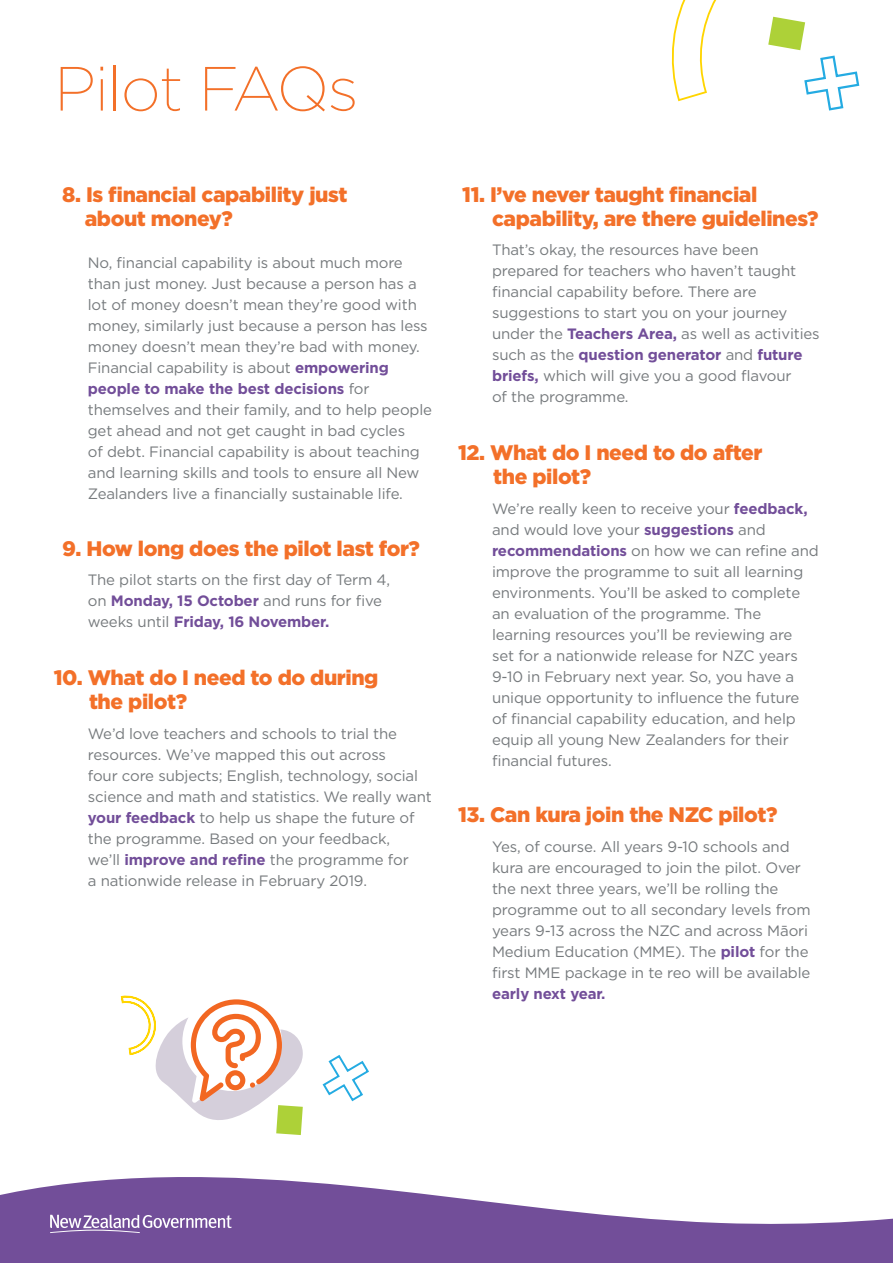
<style>
.page{position:relative;width:893px;height:1263px;background:#fff}
.page>*{position:absolute;margin:0;border:0;box-sizing:border-box;transform-origin:0 0}
.t1{font:200 62.25px "Gotham";letter-spacing:-.02em;color:#f37029}
.t2{font:900 21px/24px "Gotham";letter-spacing:-.02em;color:#f37029}
.t3{font:15px/21px "Gotham";letter-spacing:-.01em;color:#767a7d}
.t4{font:700 15px "Gotham";letter-spacing:-.01em;color:#724e99}
.s1{font-weight:700;color:#724e99}
</style>
<div class="page">
<svg style="left:0;top:1177px;width:893px;height:86px;fill:#724e99"></svg>
<svg style="left:671px;top:0;width:189px;height:111px"></svg>
<svg style="left:322px;top:1055px;width:47px;height:47px"></svg>
<svg style="left:120px;top:995px;width:183px;height:140px"></svg>
<svg style="left:50px;top:1214px;width:182px;height:19px;background:#977db4"></svg>
<h1 class="t1" style="left:54px;top:50px;width:306px">Pilot FAQs</h1>
<h2 class="t2" style="left:85px;top:182px;width:264px;text-indent:-22px">8. Is financial capability just about money?</h2>
<p class="t3" style="left:88px;top:252px;width:346px">No, financial capability is about much more than just money. Just because a person has a lot of money doesn’t mean they’re good with money, similarly just because a person has less money doesn’t mean they’re bad with money.<br>Financial capability is about <span class="s1">empowering people to make the best decisions</span> for themselves and their family, and to help people get ahead and not get caught in bad cycles<br>of debt. Financial capability is about teaching and learning skills and tools to ensure all New Zealanders live a financially sustainable life.</p>
<h2 class="t2" style="left:62px;top:536px;width:359px">9. How long does the pilot last for?</h2>
<p class="t3" style="left:88px;top:569px;width:304px">The pilot starts on the first day of Term 4, on <span class="s1">Monday, 15 October</span> and runs for five weeks until <span class="s1">Friday, 16 November.</span></p>
<h2 class="t2" style="left:89px;top:665px;width:291px;text-indent:-35px">10. What do I need to do during the pilot?</h2>
<p class="t3" style="left:88px;top:722px;width:346px">We’d love teachers and schools to trial the resources. We’ve mapped this out across<br>four core subjects; English, technology, social science and math and statistics. We really want <span class="s1">your feedback</span> to help us shape the future of the programme. Based on your feedback,<br>we’ll <span class="s1">improve and refine</span> the programme for<br>a nationwide release in February 2019.</p>
<h2 class="t2" style="left:492px;top:182px;width:328px;text-indent:-30px">11. I’ve never taught financial capability, are there guidelines?</h2>
<p class="t3" style="left:492px;top:239px;width:329px">That’s okay, the resources have been prepared for teachers who haven’t taught financial capability before. There are suggestions to start you on your journey under the <span class="s1">Teachers Area,</span> as well as activities such as the <span class="s1">question generator</span> and <span class="s1">future briefs,</span> which will give you a good flavour<br>of the programme.</p>
<h2 class="t2" style="left:493px;top:441px;width:271px;text-indent:-35px">12. What do I need to do after the pilot?</h2>
<p class="t3" style="left:492px;top:498px;width:328px">We’re really keen to receive your <span class="s1">feedback, </span>and would love your <span class="s1">suggestions</span> and <span class="s1">recommendations</span> on how we can refine and improve the programme to suit all learning environments. You’ll be asked to complete an evaluation of the programme. The learning resources you’ll be reviewing are<br>set for a nationwide release for NZC years 9-10 in February next year. So, you have a unique opportunity to influence the future<br>of financial capability education, and help equip all young New Zealanders for their financial futures.</p>
<h2 class="t2" style="left:458px;top:803px;width:321px">13. Can kura join the NZC pilot?</h2>
<p class="t3" style="left:492px;top:836px;width:320px">Yes, of course. All years 9-10 schools and kura are encouraged to join the pilot. Over the next three years, we’ll be rolling the programme out to all secondary levels from years 9-13 across the NZC and across Māori Medium Education (MME). The <span class="s1">pilot</span> for the first MME package in te reo will be available</p>
<p class="t4" style="left:492px;top:984px;width:115px">early next year.</p>
</div>
